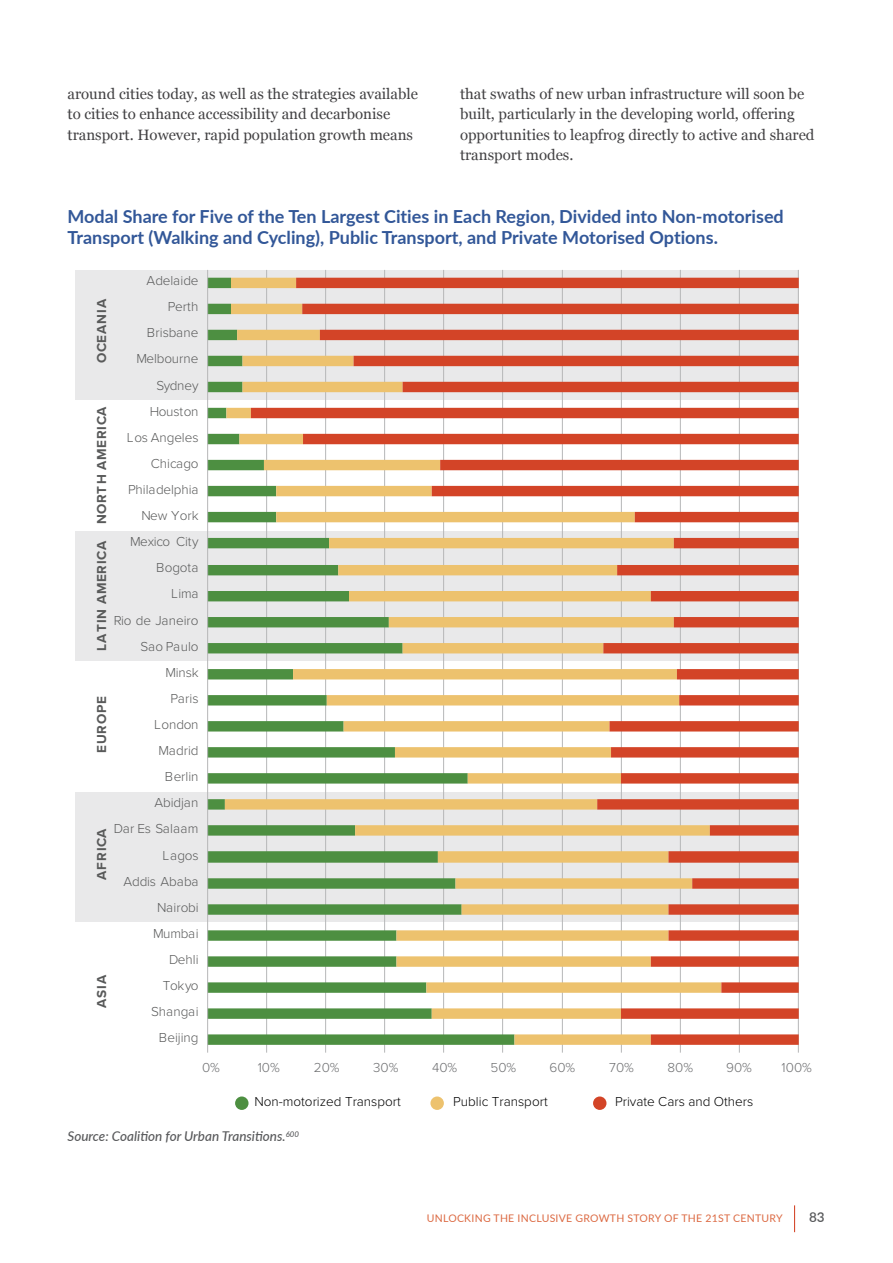
<style>
.page{position:relative;width:893px;height:1263px;background:#fff}
.page>*{position:absolute;margin:0;border:0;box-sizing:border-box;transform-origin:0 0}
.t1{font:700 18px/21px "Lato";color:#325798}
.t2{font:15px/20.2px "Georgia";color:#414042}
.t3{font:300 13.5px "Proxima Nova";letter-spacing:-.005em;color:#595a5a}
.t4{font:300 13.5px "Proxima Nova";color:#000}
.t5{font:700 13.5px "Proxima Nova";letter-spacing:.055em;color:#595a5a}
.t6{font:italic 500 13.5px "Lato";color:#58595b}
.t7{font:300 13.5px "Proxima Nova";color:#6d6e70}
.t8{font:600 13.5px "Lato";color:#58595b}
.t9{font:10.5px "Lato";letter-spacing:.025em;color:#dc6a43}
</style>
<div class="page">
<svg style="left:794px;top:1205px;width:1px;height:27px"></svg>
<div style="left:75px;top:270px;width:724px;height:130px;background:#e9e9ea"></div>
<div style="left:75px;top:531px;width:724px;height:129px;background:#e9e9ea"></div>
<div style="left:75px;top:792px;width:724px;height:130px;background:#e9e9ea"></div>
<hr style="left:266px;top:270px;width:1px;height:783px;background:#b6b7b8">
<hr style="left:325px;top:270px;width:1px;height:783px;background:#b6b7b8">
<hr style="left:384px;top:270px;width:1px;height:783px;background:#b6b7b8">
<hr style="left:443px;top:270px;width:1px;height:783px;background:#b6b7b8">
<hr style="left:502px;top:270px;width:1px;height:783px;background:#b6b7b8">
<hr style="left:562px;top:270px;width:1px;height:783px;background:#b6b7b8">
<hr style="left:621px;top:270px;width:1px;height:783px;background:#b6b7b8">
<hr style="left:680px;top:270px;width:1px;height:783px;background:#b6b7b8">
<hr style="left:739px;top:270px;width:1px;height:783px;background:#b6b7b8">
<hr style="left:798px;top:270px;width:1px;height:783px;background:#b6b7b8">
<svg style="left:208px;top:278px;width:17px;height:767px"></svg>
<svg style="left:225px;top:278px;width:26px;height:767px"></svg>
<svg style="left:251px;top:278px;width:548px;height:767px"></svg>
<hr style="left:207px;top:270px;width:1px;height:783px;background:#b6b7b8">
<div style="left:235px;top:1096px;width:14px;height:14px;background:#4d8f41;border-radius:50%"></div>
<div style="left:430px;top:1096px;width:14px;height:14px;background:#edc26e;border-radius:50%"></div>
<div style="left:593px;top:1096px;width:13px;height:14px;background:#d34427;border-radius:50%"></div>
<p class="t2" style="left:68px;top:84px;width:352px">around cities today, as well as the strategies available to cities to enhance accessibility and decarbonise transport. However, rapid population growth means</p>
<p class="t2" style="left:460px;top:84px;width:356px">that swaths of new urban infrastructure will soon be built, particularly in the developing world, offering opportunities to leapfrog directly to active and shared transport modes.</p>
<p class="t1" style="left:68px;top:205px;width:718px">Modal Share for Five of the Ten Largest Cities in Each Region, Divided into Non-motorised<br>Transport (Walking and Cycling), Public Transport, and Private Motorised Options.</p>
<p class="t5" style="left:93px;top:363px;width:66px;rotate:-90deg">OCEANIA</p>
<p class="t5" style="left:93px;top:651px;width:246px;rotate:-90deg">LATIN AMERICA NORTH AMERICA</p>
<p class="t5" style="left:93px;top:753px;width:58px;rotate:-90deg">EUROPE</p>
<p class="t5" style="left:93px;top:880px;width:54px;rotate:-90deg">AFRICA</p>
<p class="t5" style="left:93px;top:1008px;width:34px;rotate:-90deg">ASIA</p>
<p class="t3" style="left:147px;top:273px;width:54px">Adelaide</p>
<p class="t3" style="left:168px;top:299px;width:32px">Perth</p>
<p class="t3" style="left:147px;top:325px;width:53px">Brisbane</p>
<p class="t3" style="left:136px;top:351px;width:64px">Melbourne</p>
<p class="t3" style="left:156px;top:377px;width:44px">Sydney</p>
<p class="t3" style="left:150px;top:403px;width:50px">Houston</p>
<p class="t3" style="left:127px;top:429px;width:73px">Los Angeles</p>
<p class="t3" style="left:151px;top:455px;width:49px">Chicago</p>
<p class="t3" style="left:128px;top:481px;width:72px">Philadelphia</p>
<p class="t3" style="left:141px;top:508px;width:59px">New York</p>
<p class="t3" style="left:130px;top:534px;width:70px">Mexico City</p>
<p class="t3" style="left:156px;top:560px;width:44px">Bogota</p>
<p class="t3" style="left:171px;top:586px;width:29px">Lima</p>
<p class="t3" style="left:114px;top:612px;width:86px">Rio de Janeiro</p>
<p class="t3" style="left:141px;top:638px;width:59px">Sao Paulo</p>
<p class="t3" style="left:165px;top:664px;width:35px">Minsk</p>
<p class="t3" style="left:171px;top:690px;width:30px">Paris</p>
<p class="t3" style="left:154px;top:716px;width:46px">London</p>
<p class="t3" style="left:159px;top:743px;width:41px">Madrid</p>
<p class="t3" style="left:165px;top:769px;width:35px">Berlin</p>
<p class="t3" style="left:154px;top:795px;width:46px">Abidjan</p>
<p class="t3" style="left:114px;top:821px;width:86px">Dar Es Salaam</p>
<p class="t3" style="left:163px;top:847px;width:37px">Lagos</p>
<p class="t3" style="left:123px;top:873px;width:77px">Addis Ababa</p>
<p class="t3" style="left:157px;top:899px;width:43px">Nairobi</p>
<p class="t3" style="left:153px;top:925px;width:47px">Mumbai</p>
<p class="t3" style="left:169px;top:951px;width:31px">Dehli</p>
<p class="t3" style="left:163px;top:977px;width:37px">Tokyo</p>
<p class="t3" style="left:151px;top:1004px;width:49px">Shangai</p>
<p class="t3" style="left:159px;top:1030px;width:41px">Beijing</p>
<p class="t7" style="left:202px;top:1060px;width:19px">0%</p>
<p class="t7" style="left:258px;top:1060px;width:24px">10%</p>
<p class="t7" style="left:314px;top:1060px;width:27px">20%</p>
<p class="t7" style="left:373px;top:1060px;width:27px">30%</p>
<p class="t7" style="left:432px;top:1060px;width:27px">40%</p>
<p class="t7" style="left:491px;top:1060px;width:27px">50%</p>
<p class="t7" style="left:549px;top:1060px;width:27px">60%</p>
<p class="t7" style="left:609px;top:1060px;width:26px">70%</p>
<p class="t7" style="left:667px;top:1060px;width:27px">80%</p>
<p class="t7" style="left:726px;top:1060px;width:27px">90%</p>
<p class="t7" style="left:782px;top:1060px;width:32px">100%</p>
<p class="t4" style="left:254px;top:1094px;width:148px">Non-motorized Transport</p>
<p class="t4" style="left:453px;top:1094px;width:96px">Public Transport</p>
<p class="t4" style="left:615px;top:1094px;width:140px">Private Cars and Others</p>
<p class="t6" style="left:68px;top:1128px;width:233px">Source: Coalition for Urban Transitions.<sup>600</sup></p>
<p class="t9" style="left:427px;top:1211px;width:357px">UNLOCKING THE INCLUSIVE GROWTH STORY OF THE 21ST CENTURY</p>
<p class="t8" style="left:809px;top:1209px;width:17px">83</p>
</div>
